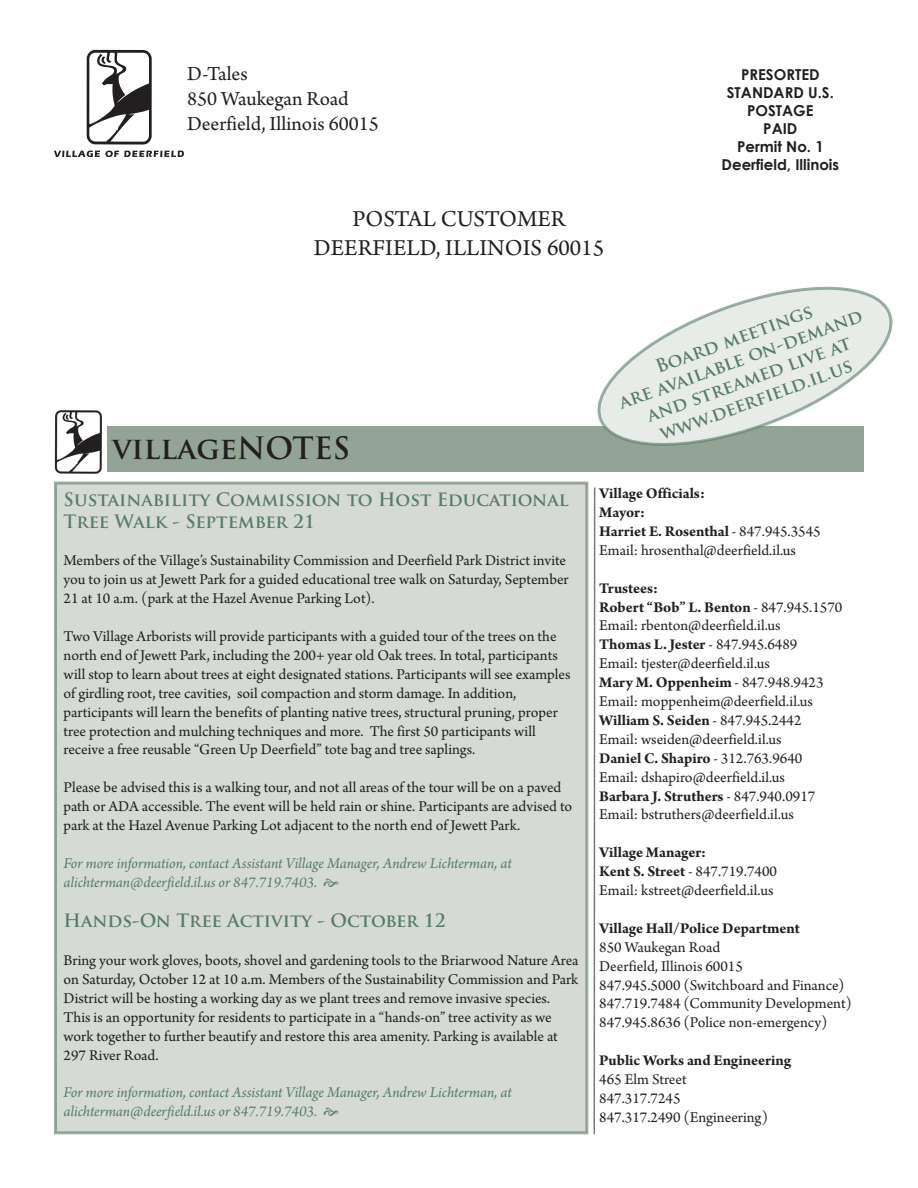
<style>
.page{position:relative;width:918px;height:1188px;background:#fff}
.page>*{position:absolute;margin:0;border:0;box-sizing:border-box;transform-origin:0 0}
.t1{font:700 30px "Trajan Pro";color:#231f20}
.t2{font:24px/28.8px "Arno Pro";color:#231f20;text-align:center}
.t3{font:21px/25.2px "Arno Pro";color:#231f20}
.t4{font:700 18px/21.6px "Trajan Pro";color:#587c68;text-align:center}
.t5{font:15.75px/18.9px "Arno Pro";color:#231f20}
.t6{font:italic 15.75px/18.9px "Arno Pro";letter-spacing:-.005em;color:#587c68}
.t7{font:700 15.75px "Arno Pro";letter-spacing:-.005em;color:#231f20}
.t8{font:700 15px/18px "Century Gothic";color:#231f20;text-align:center}
.s1{font-weight:700}
</style>
<div class="page">
<div style="left:56px;top:483px;width:531px;height:650px;background:#d5dbd4"></div>
<div style="left:54px;top:482px;width:534px;height:652px;border:3px solid #587c68"></div>
<div style="left:107px;top:426px;width:757px;height:45px;background:#93a497"></div>
<img style="left:54px;top:410px;width:48px;height:64px">
<hr style="left:594px;top:488px;width:1px;height:646px;background:#231f20">
<svg style="left:54px;top:151px;width:130px;height:6px"></svg>
<svg style="left:87px;top:50px;width:65px;height:95px"></svg>
<svg style="left:597px;top:286px;width:296px;height:160px"></svg>
<h3 class="t3" style="left:187px;top:62px;width:193px">D-Tales<br>850 Waukegan Road<br>Deerfield, Illinois 60015</h3>
<h2 class="t2" style="left:314px;top:206px;width:292px">POSTAL CUSTOMER<br>DEERFIELD, ILLINOIS 60015</h2>
<p class="t8" style="left:722px;top:65px;width:119px">PRESORTED<br>STANDARD U.S.<br>POSTAGE<br>PAID<br>Permit No. 1<br>Deerfield, Illinois</p>
<h1 class="t1" style="left:112px;top:429px;width:239px">villageNOTES</h1>
<p class="t4" style="left:609px;top:373px;width:259px;rotate:-20deg">Board meetings<br>are available on-demand and streamed live at www.deerfield.il.us</p>
<p class="t4" style="left:64px;top:489px;width:507px;text-align:left">Sustainability Commission to Host Educational<br>Tree Walk - September 21</p>
<p class="t5" style="left:64px;top:552px;width:507px">Members of the Village’s Sustainability Commission and Deerfield Park District invite you to join us at Jewett Park for a guided educational tree walk on Saturday, September<br>21 at 10 a.m. (park at the Hazel Avenue Parking Lot).</p>
<p class="t5" style="left:64px;top:628px;width:508px">Two Village Arborists will provide participants with a guided tour of the trees on the north end of Jewett Park, including the 200+ year old Oak trees. In total, participants will stop to learn about trees at eight designated stations. Participants will see examples of girdling root, tree cavities, soil compaction and storm damage. In addition, participants will learn the benefits of planting native trees, structural pruning, proper tree protection and mulching techniques and more. The first 50 participants will receive a free reusable “Green Up Deerfield” tote bag and tree saplings.</p>
<p class="t5" style="left:64px;top:779px;width:510px">Please be advised this is a walking tour, and not all areas of the tour will be on a paved path or ADA accessible. The event will be held rain or shine. Participants are advised to park at the Hazel Avenue Parking Lot adjacent to the north end of Jewett Park.</p>
<p class="t6" style="left:64px;top:855px;width:450px">For more information, contact Assistant Village Manager, Andrew Lichterman, at alichterman@deerfield.il.us or 847.719.7403.</p>
<p class="t4" style="left:64px;top:910px;width:383px">Hands-On Tree Activity - October 12</p>
<p class="t5" style="left:64px;top:952px;width:517px">Bring your work gloves, boots, shovel and gardening tools to the Briarwood Nature Area on Saturday, October 12 at 10 a.m. Members of the Sustainability Commission and Park District will be hosting a working day as we plant trees and remove invasive species.<br>This is an opportunity for residents to participate in a “hands-on” tree activity as we work together to further beautify and restore this area amenity. Parking is available at 297 River Road.</p>
<p class="t6" style="left:64px;top:1084px;width:450px">For more information, contact Assistant Village Manager, Andrew Lichterman, at alichterman@deerfield.il.us or 847.719.7403.</p>
<p class="t5" style="left:599px;top:485px;width:223px"><span class="s1">Village Officials:<br>Mayor:<br>Harriet E. Rosenthal</span> - 847.945.3545<br>Email: hrosenthal@deerfield.il.us</p>
<p class="t5" style="left:599px;top:579px;width:245px"><span class="s1">Trustees:<br>Robert “Bob” L. Benton</span> - 847.945.1570<br>Email: rbenton@deerfield.il.us<br><span class="s1">Thomas L. Jester</span> - 847.945.6489<br>Email: tjester@deerfield.il.us<br><span class="s1">Mary M. Oppenheim</span> - 847.948.9423<br>Email: moppenheim@deerfield.il.us <span class="s1">William S. Seiden</span> - 847.945.2442<br>Email: wseiden@deerfield.il.us<br><span class="s1">Daniel C. Shapiro</span> - 312.763.9640<br>Email: dshapiro@deerfield.il.us<br><span class="s1">Barbara J. Struthers</span> - 847.940.0917<br>Email: bstruthers@deerfield.il.us</p>
<p class="t5" style="left:599px;top:844px;width:179px"><span class="s1">Village Manager:<br>Kent S. Street</span> - 847.719.7400<br>Email: kstreet@deerfield.il.us</p>
<p class="t7" style="left:599px;top:919px;width:202px">Village Hall/Police Department</p>
<p class="t5" style="left:599px;top:938px;width:254px">850 Waukegan Road<br>Deerfield, Illinois 60015<br>847.945.5000 (Switchboard and Finance)<br>847.719.7484 (Community Development)<br>847.945.8636 (Police non-emergency)</p>
<p class="t7" style="left:599px;top:1051px;width:194px">Public Works and Engineering</p>
<p class="t5" style="left:599px;top:1071px;width:170px">465 Elm Street<br>847.317.7245<br>847.317.2490 (Engineering)</p>
</div>
